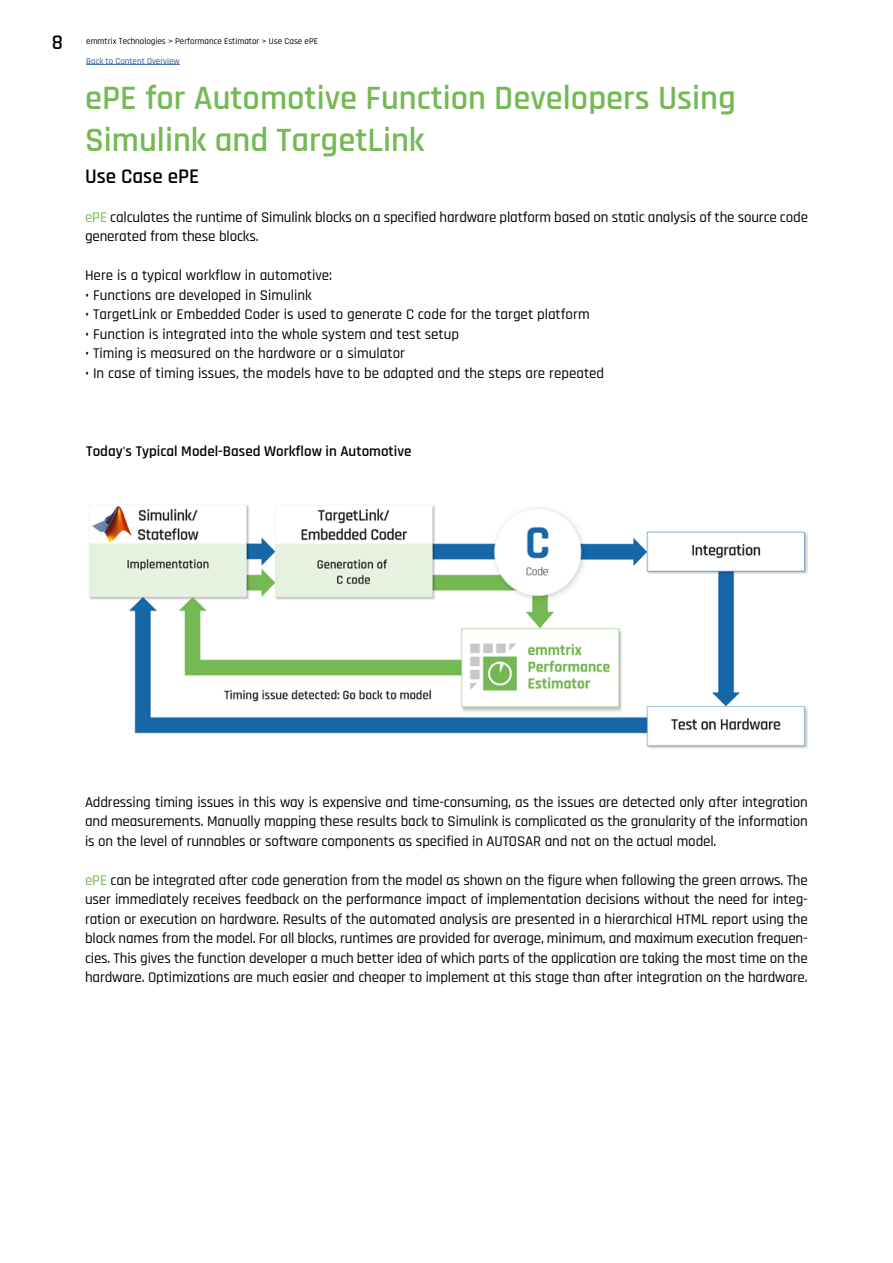
<style>
.page{position:relative;width:893px;height:1263px;background:#fff}
.page>*{position:absolute;margin:0;border:0;box-sizing:border-box;transform-origin:0 0}
.t1{font:600 34.5px/41.4px "Rajdhani";color:#74b954}
.t2{font:600 21px "Rajdhani";color:#000}
.t3{font:500 15px/19.5px "Rajdhani";letter-spacing:-.01em;color:#020203;text-align:justify}
.t4{font:500 15px/19.5px "Rajdhani";color:#000}
.t5{font:600 15px "Rajdhani";color:#000}
.t6{font:500 9px "Rajdhani";color:#000}
.t7{font:500 9px "Rajdhani";color:#275b9b}
.s1{color:#74b954}
.s2{color:#020203}
</style>
<div class="page">
<hr style="left:86px;top:64px;width:94px;height:1px;background:#275b9b">
<img style="left:89px;top:505px;width:719px;height:243px">
<h2 class="t2" style="left:52px;top:30px;width:13px">8</h2>
<p class="t6" style="left:86px;top:36px;width:233px">emmtrix Technologies &gt; Performance Estimator &gt; Use Case ePE</p>
<p class="t7" style="left:86px;top:56px;width:95px">Back to Content Overview</p>
<h1 class="t1" style="left:85px;top:79px;width:652px">ePE for Automotive Function Developers Using<br>Simulink and TargetLink</h1>
<h2 class="t2" style="left:85px;top:163px;width:116px">Use Case ePE</h2>
<p class="t4" style="left:85px;top:207px;width:724px"><span class="s1">ePE</span> calculates the runtime of Simulink blocks on a specified hardware platform based on static analysis of the source code generated from these blocks.</p>
<p class="t4" style="left:85px;top:266px;width:249px">Here is a typical workflow in automotive:</p>
<p class="t4" style="left:85px;top:285px;width:228px"><span class="s2">•</span> Functions are developed in Simulink</p>
<p class="t4" style="left:85px;top:305px;width:506px"><span class="s2">•</span> TargetLink or Embedded Coder is used to generate C code for the target platform</p>
<p class="t4" style="left:85px;top:324px;width:376px"><span class="s2">•</span> Function is integrated into the whole system and test setup</p>
<p class="t3" style="left:85px;top:344px;width:321px">• Timing is measured on the hardware or a simulator</p>
<p class="t4" style="left:85px;top:363px;width:521px"><span class="s2">•</span> In case of timing issues, the models have to be adapted and the steps are repeated</p>
<p class="t5" style="left:86px;top:442px;width:327px">Today's Typical Model-Based Workflow in Automotive</p>
<p class="t3" style="left:85px;top:792px;width:724px">Addressing timing issues in this way is expensive and time-consuming, as the issues are detected only after integration and measurements. Manually mapping these results back to Simulink is complicated as the granularity of the information is on the level of runnables or software components as specified in AUTOSAR and not on the actual model.</p>
<p class="t3" style="left:85px;top:870px;width:724px"><span class="s1">ePE</span> can be integrated after code generation from the model as shown on the figure when following the green arrows. The user immediately receives feedback on the performance impact of implementation decisions without the need for integ&shy;ration or execution on hardware. Results of the automated analysis are presented in a hierarchical HTML report using the block names from the model. For all blocks, runtimes are provided for average, minimum, and maximum execution frequen&shy;cies. This gives the function developer a much better idea of which parts of the application are taking the most time on the hardware. Optimizations are much easier and cheaper to implement at this stage than after integration on the hardware.</p>
</div>
